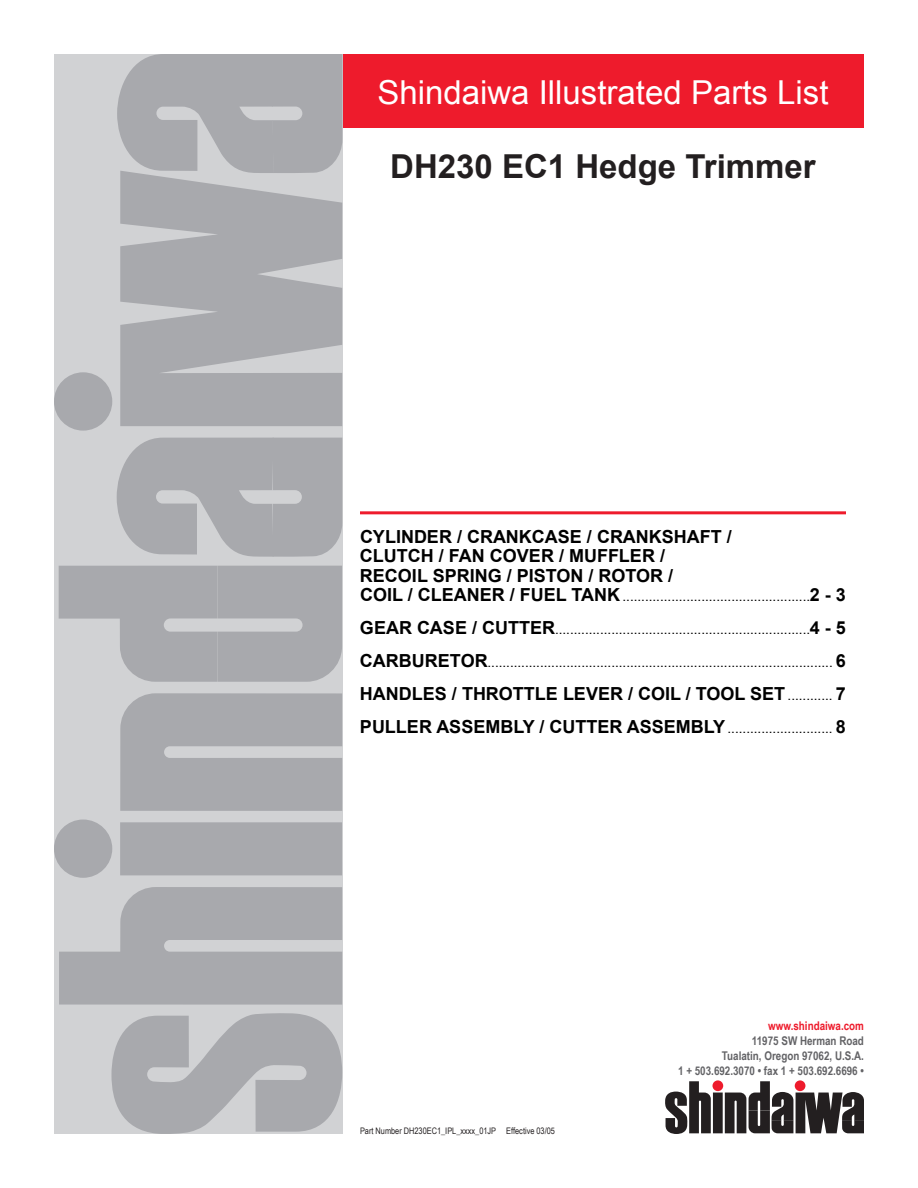
<style>
.page{position:relative;width:918px;height:1188px;background:#fff}
.page>*{position:absolute;margin:0;border:0;box-sizing:border-box;transform-origin:0 0}
.t1{font:33px "Arial";color:#fff}
.t2{font:700 33px "Arial";color:#231f20}
.t3{font:700 18px/19.5px "Arial";color:#000}
.t4{font:13.5px "Arial";color:#000}
.t5{font:700 12px/15px "Arial Narrow";color:#636366;text-align:right}
.t6{font:700 12px "Arial Narrow";color:#ee1b2c}
.t7{font:9px "Arial Narrow";color:#231f20}
.s1{font-weight:700;font-size:18px}
</style>
<div class="page">
<div style="left:342px;top:54px;width:522px;height:74px;background:#ee1b2c"></div>
<hr style="left:360px;top:511px;width:486px;height:3px;background:#ee1b2c">
<div style="left:54px;top:54px;width:288px;height:1080px;background:#d1d2d4"></div>
<svg style="left:120px;top:173px;width:222px;height:253px;fill:#a8a9ad"></svg>
<div style="left:120px;top:822px;width:222px;height:53px;background:#a8a9ad"></div>
<div style="left:54px;top:820px;width:58px;height:58px;background:#a8a9ad;border-radius:50%"></div>
<svg style="left:59px;top:887px;width:283px;height:118px"></svg>
<svg style="left:120px;top:693px;width:222px;height:118px;background:#acadb0"></svg>
<svg style="left:59px;top:566px;width:283px;height:116px"></svg>
<svg style="left:117px;top:438px;width:225px;height:119px;background:#aeafb2"></svg>
<div style="left:54px;top:372px;width:58px;height:59px;background:#a8a9ad;border-radius:50%"></div>
<svg style="left:111px;top:1013px;width:231px;height:121px"></svg>
<svg style="left:117px;top:54px;width:225px;height:119px;background:#aeafb2"></svg>
<div style="left:713px;top:1093px;width:10px;height:40px;background:#231f20"></div>
<div style="left:713px;top:1080px;width:10px;height:11px;background:#ee1b2c;border-radius:50%"></div>
<svg style="left:665px;top:1081px;width:46px;height:53px"></svg>
<svg style="left:725px;top:1081px;width:139px;height:52px"></svg>
<h1 class="t1" style="left:377px;top:71px;width:453px">Shindaiwa Illustrated Parts List</h1>
<h1 class="t2" style="left:390px;top:145px;width:427px">DH230 EC1 HEDGE TRIMMER</h1>
<h2 class="t3" style="left:360px;top:527px;width:373px">CYLINDER / CRANKCASE / CRANKSHAFT /<br>CLUTCH / FAN COVER / MUFFLER /<br>RECOIL SPRING / PISTON / ROTOR /</h2>
<p class="t4" style="left:360px;top:588px;width:487px"><span class="s1">COIL / CLEANER / FUEL TANK</span> ..................................................<span class="s1">2 - 3</span></p>
<p class="t4" style="left:360px;top:621px;width:487px"><span class="s1">GEAR CASE / CUTTER</span>....................................................................<span class="s1">4 - 5</span></p>
<p class="t4" style="left:360px;top:654px;width:487px"><span class="s1">CARBURETOR</span>............................................................................................ <span class="s1">6</span></p>
<h2 class="t3" style="left:360px;top:685px;width:360px">HANDLES / THROTTLE LEVER / COIL / TOOL</h2>
<p class="t4" style="left:750px;top:687px;width:97px"><span class="s1">SET</span> ............ <span class="s1">7</span></p>
<h2 class="t3" style="left:360px;top:718px;width:25px">PULLER</h2>
<h2 class="t3" style="left:436px;top:718px;width:26px">ASSE</h2>
<h2 class="t3" style="left:485px;top:718px;width:28px">MBLY</h2>
<h2 class="t3" style="left:539px;top:718px;width:36px">/ CUTTER</h2>
<h2 class="t3" style="left:627px;top:718px;width:26px">ASSE</h2>
<h2 class="t3" style="left:676px;top:718px;width:28px">MBLY</h2>
<p class="t4" style="left:728px;top:720px;width:120px">............................ <span class="s1">8</span></p>
<p class="t7" style="left:360px;top:1124px;width:197px">Part Number DH230EC1_IPL_xxxx_01JP Effective 03/05</p>
<p class="t6" style="left:768px;top:1017px;width:97px">www.shindaiwa.com</p>
<p class="t5" style="left:678px;top:1033px;width:187px">11975 SW Herman Road<br>Tualatin, Oregon 97062, U.S.A.<br>1 + 503.692.3070 • fax 1 + 503.692.6696 •</p>
</div>
